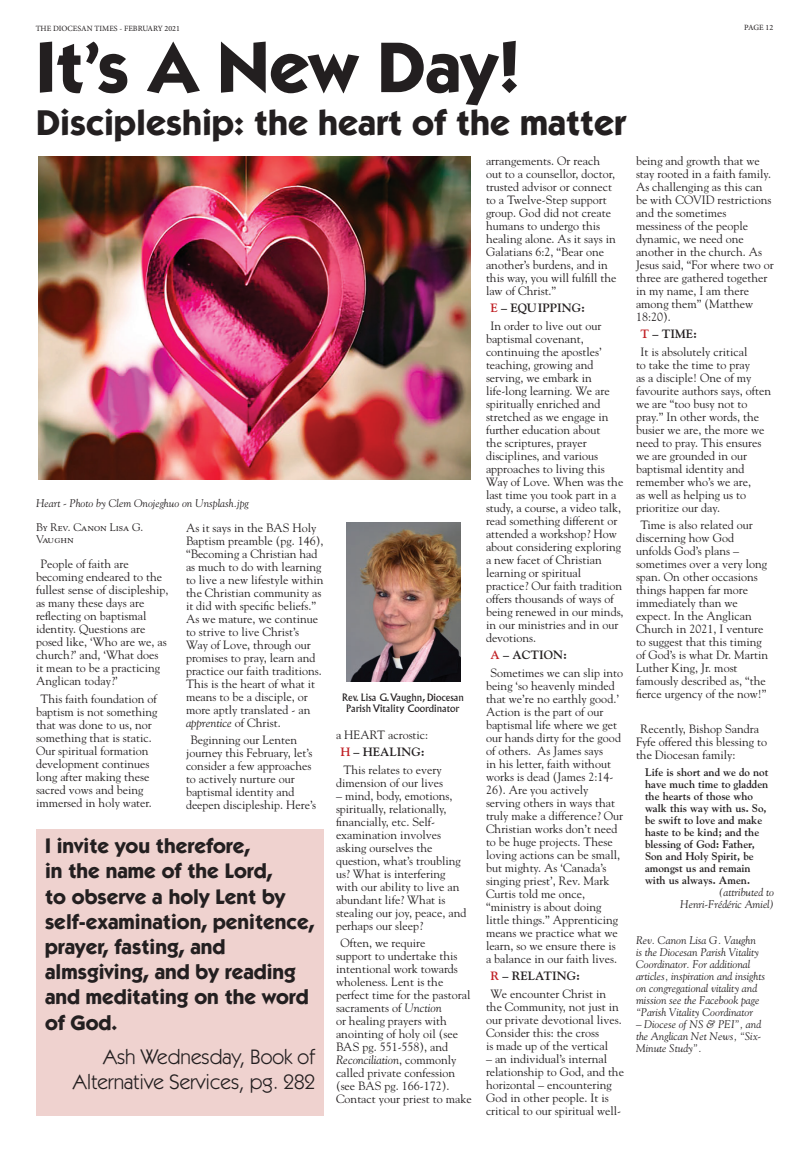
<style>
.page{position:relative;width:810px;height:1152px;background:#fff}
.page>*{position:absolute;margin:0;border:0;box-sizing:border-box;transform-origin:0 0}
.t1{font:700 72px "ITC Kabel Std";color:#231f20}
.t2{font:700 36px "ITC Kabel Std";color:#231f20}
.t3{font:700 21px/25.2px "ITC Kabel Std";color:#231f20}
.t4{font:21px/25.2px "ITC Kabel Std";color:#231f20;text-align:right}
.t5{font:12px/13px "Goudy Std";color:#231f20}
.t6{font:italic 11px/12px "Goudy Std";color:#231f20;text-align:right}
.t7{font:700 11px/12px "Goudy Std";color:#231f20}
.t8{font:11px/12px "Goudy Std";color:#231f20}
.t9{font:10px/11px "Albertus MT Std";color:#231f20;text-align:center}
.t10{font:8px "Minion Pro";color:#231f20}
.s1{font-style:italic}
.s2{font-weight:700;color:#c02025}
.s3{font-weight:700}
</style>
<div class="page">
<img style="left:38px;top:156px;width:432px;height:324px">
<div style="left:36px;top:829px;width:288px;height:287px;background:#efd2cf"></div>
<img style="left:346px;top:522px;width:114px;height:159px">
<p class="t10" style="left:36px;top:25px;width:146px">THE DIOCESAN TIMES - FEBRUARY 2021</p>
<p class="t10" style="left:744px;top:25px;width:30px">PAGE 12</p>
<h1 class="t1" style="left:36px;top:41px;width:487px">It’s A New Day!</h1>
<h2 class="t2" style="left:36px;top:110px;width:592px">Discipleship: the heart of the matter</h2>
<p class="t6" style="left:36px;top:497px;width:214px">Heart - Photo by Clem Onojeghuo on Unsplash.jpg</p>
<p class="t5" style="left:186px;top:522px;width:139px">As it says in the BAS Holy<br>Baptism preamble (pg. 146), “Becoming a Christian had as much to do with learning to live a new lifestyle within the Christian community as it did with specific beliefs.”<br>As we mature, we continue to strive to live Christ’s<br>Way of Love, through our promises to pray, learn and practice our faith traditions.<br>This is the heart of what it means to be a disciple, or more aptly translated - an <span class="s1">apprentice</span> of Christ.</p>
<p class="t5" style="left:186px;top:734px;width:132px;text-indent:4px">Beginning our Lenten journey this February, let’s consider a few approaches to actively nurture our baptismal identity and deepen discipleship. Here’s</p>
<p class="t5" style="left:340px;top:727px;width:103px;line-height:17.5px;text-indent:-4px">a HEART acrostic:<br><span class="s2">H</span> <span class="s3">– HEALING:<br></span>This relates to every</p>
<p class="t8" style="left:36px;top:522px;width:109px">By Rev. Canon Lisa G.<br>Vaughn</p>
<p class="t5" style="left:36px;top:558px;width:134px;text-indent:4px">People of faith are becoming endeared to the fullest sense of discipleship, as many these days are reflecting on baptismal identity. Questions are posed like, ‘Who are we, as church?’ and, ‘What does it mean to be a practicing<br>Anglican today?’</p>
<p class="t5" style="left:36px;top:693px;width:123px;text-indent:4px">This faith foundation of baptism is not something that was done to us, nor something that is static.<br>Our spiritual formation development continues long after making these sacred vows and being immersed in holy water.</p>
<p class="t9" style="left:342px;top:693px;width:123px">Rev. Lisa G. Vaughn, Diocesan<br>Parish Vitality Coordinator</p>
<p class="t5" style="left:336px;top:777px;width:109px">dimension of our lives</p>
<p class="t5" style="left:336px;top:790px;width:132px">– mind, body, emotions, spiritually, relationally, financially, etc. Self&shy;examination involves asking ourselves the question, what’s troubling us? What is interfering with our ability to live an abundant life? What is stealing our joy, peace, and perhaps our sleep?</p>
<p class="t5" style="left:336px;top:937px;width:137px;text-indent:4px">Often, we require<br>support to undertake this intentional work towards wholeness. Lent is the perfect time for the pastoral sacraments of <span class="s1">Unction<br></span>or healing prayers with anointing of holy oil (see<br>BAS pg. 551-558), and<br><span class="s1">Reconciliation</span>, commonly called private confession (see BAS pg. 166-172).<br>Contact your priest to make</p>
<h3 class="t3" style="left:45px;top:836px;width:271px">I invite you therefore,<br>in the name of the Lord,<br>to observe a holy Lent by self-examination, penitence, prayer, fasting, and almsgiving, and by reading and meditating on the word of God.</h3>
<h3 class="t4" style="left:73px;top:1046px;width:244px">Ash Wednesday, Book of<br>Alternative Services, pg. 282</h3>
<p class="t5" style="left:486px;top:154px;width:132px">arrangements. Or reach out to a counsellor, doctor, trusted advisor or connect to a Twelve-Step support group. God did not create humans to undergo this healing alone. As it says in<br>Galatians 6:2, “Bear one another’s burdens, and in this way, you will fulfill the law of Christ.”</p>
<p class="t5" style="left:490px;top:300px;width:112px;line-height:17.5px"><span class="s2">E</span> <span class="s3">– EQUIPPING:<br></span>In order to live out our</p>
<p class="t5" style="left:486px;top:332px;width:139px">baptismal covenant, continuing the apostles’ teaching, growing and serving, we embark in life-long learning. We are spiritually enriched and stretched as we engage in further education about<br>the scriptures, prayer disciplines, and various approaches to living this<br>Way of Love. When was the last time you took part in a study, a course, a video talk, read something different or attended a workshop? How about considering exploring a new facet of Christian learning or spiritual practice? Our faith tradition offers thousands of ways of being renewed in our minds, in our ministries and in our devotions.</p>
<p class="t5" style="left:490px;top:647px;width:134px;line-height:17.5px"><span class="s2">A</span> <span class="s3">– ACTION:<br></span>Sometimes we can slip into</p>
<p class="t5" style="left:486px;top:679px;width:139px">being ‘so heavenly minded that we’re no earthly good.’<br>Action is the part of our baptismal life where we get our hands dirty for the good of others. As James says<br>in his letter, faith without works is dead (James 2:14-<br>26). Are you actively serving others in ways that truly make a difference? Our<br>Christian works don’t need to be huge projects. These loving actions can be small, but mighty. As ‘Canada’s singing priest’, Rev. Mark<br>Curtis told me once, “ministry is about doing little things.” Apprenticing means we practice what we learn, so we ensure there is a balance in our faith lives.</p>
<p class="t5" style="left:490px;top:968px;width:117px;line-height:17.5px"><span class="s2">R</span> <span class="s3">– RELATING:<br></span>We encounter Christ in</p>
<p class="t5" style="left:486px;top:1000px;width:137px">the Community, not just in our private devotional lives.<br>Consider this: the cross<br>is made up of the vertical</p>
<p class="t5" style="left:486px;top:1052px;width:139px">– an individual’s internal relationship to God, and the horizontal – encountering<br>God in other people. It is critical to our spiritual well-</p>
<p class="t5" style="left:636px;top:154px;width:139px">being and growth that we stay rooted in a faith family.<br>As challenging as this can be with COVID restrictions and the sometimes messiness of the people dynamic, we need one another in the church. As<br>Jesus said, “For where two or three are gathered together in my name, I am there among them” (Matthew<br>18:20).</p>
<p class="t5" style="left:640px;top:326px;width:108px;line-height:17.5px"><span class="s2">T</span> <span class="s3">– TIME:<br></span>It is absolutely critical</p>
<p class="t5" style="left:636px;top:358px;width:137px">to take the time to pray<br>as a disciple! One of my favourite authors says, often we are “too busy not to pray.” In other words, the busier we are, the more we need to pray. This ensures we are grounded in our baptismal identity and remember who’s we are,<br>as well as helping us to prioritize our day.</p>
<p class="t5" style="left:636px;top:519px;width:134px;text-indent:4px">Time is also related our discerning how God unfolds God’s plans – sometimes over a very long span. On other occasions things happen far more immediately than we expect. In the Anglican<br>Church in 2021, I venture to suggest that this timing of God’s is what Dr. Martin<br>Luther King, Jr. most famously described as, “the fierce urgency of the now!”</p>
<p class="t5" style="left:636px;top:723px;width:133px;text-indent:4px">Recently, Bishop Sandra<br>Fyfe offered this blessing to the Diocesan family:</p>
<p class="t7" style="left:645px;top:766px;width:125px">Life is short and we do not have much time to gladden the hearts of those who walk this way with us. So, be swift to love and make haste to be kind; and the blessing of God: Father,<br>Son and Holy Spirit, be amongst us and remain with us always. Amen.</p>
<p class="t6" style="left:680px;top:886px;width:95px">(attributed to<br>Henri-Frédéric Amiel)</p>
<p class="t6" style="left:636px;top:934px;width:131px;text-align:left">Rev. Canon Lisa G. Vaughn<br>is the Diocesan Parish Vitality<br>Coordinator. For additional articles, inspiration and insights on congregational vitality and mission see the Facebook page “Parish Vitality Coordinator</p>
<p class="t6" style="left:636px;top:1018px;width:127px;text-align:justify">– Diocese of NS &amp; PEI”, and the Anglican Net News, “Six-Minute Study”.</p>
</div>
